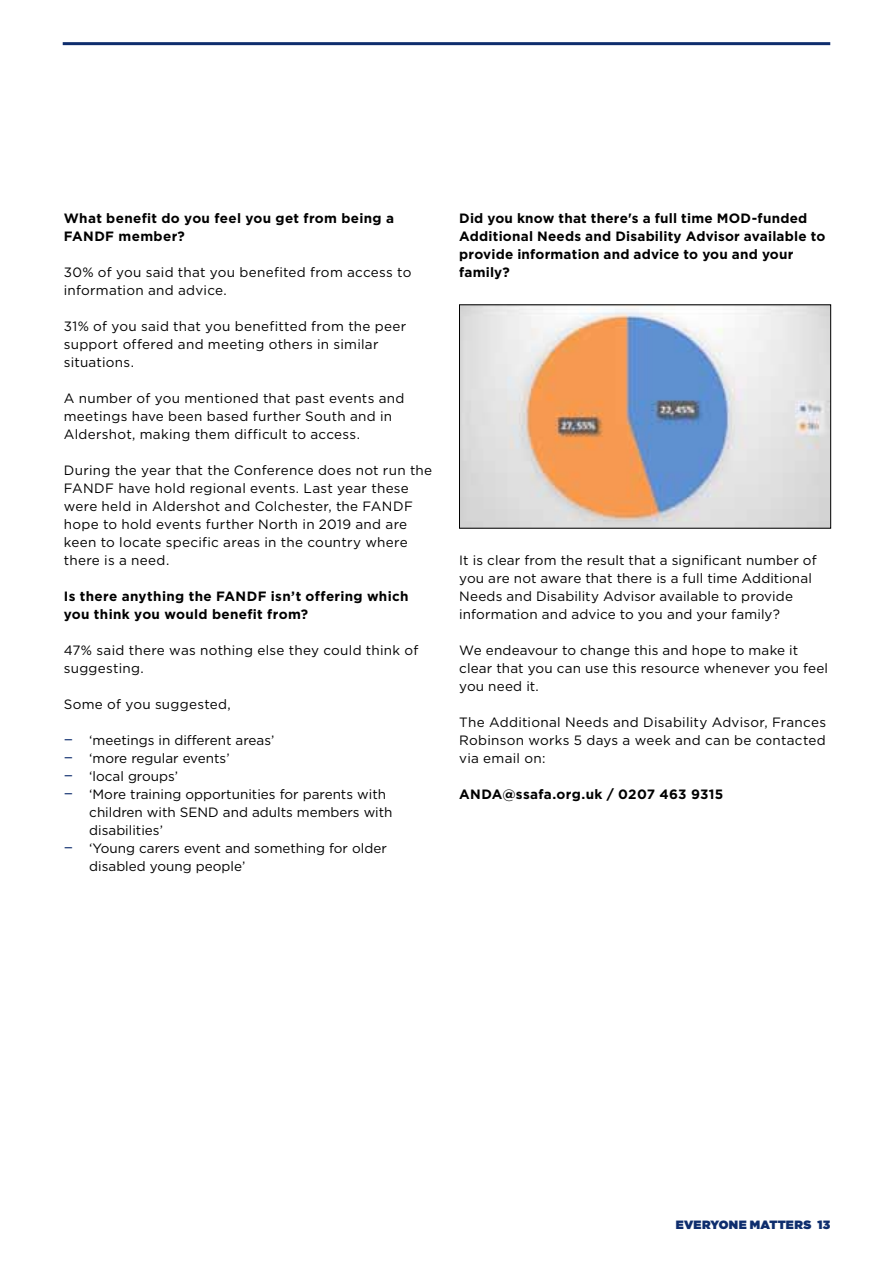
<style>
.page{position:relative;width:893px;height:1263px;background:#fff}
.page>*{position:absolute;margin:0;border:0;box-sizing:border-box;transform-origin:0 0}
.t1{font:13.5px/18px "Gotham";letter-spacing:.015em;color:#000}
.t2{font:700 13.5px/18px "Gotham";letter-spacing:.02em;color:#000}
.t3{font:900 12px "Gotham";letter-spacing:.025em;color:#0e2d6d}
.s1{font-size:15px;color:#0e2d6d}
</style>
<div class="page">
<img style="left:461px;top:306px;width:368px;height:221px">
<div style="left:459px;top:304px;width:372px;height:225px;border:1px solid #000"></div>
<hr style="left:63px;top:42px;width:767px;height:3px;background:#0e2d6d">
<p class="t2" style="left:64px;top:209px;width:332px">What benefit do you feel you get from being a<br>FANDF member?</p>
<p class="t1" style="left:64px;top:262px;width:349px">30% of you said that you benefited from access to information and advice.</p>
<p class="t1" style="left:64px;top:316px;width:344px">31% of you said that you benefitted from the peer support offered and meeting others in similar situations.</p>
<p class="t1" style="left:64px;top:388px;width:342px">A number of you mentioned that past events and meetings have been based further South and in<br>Aldershot, making them difficult to access.</p>
<p class="t1" style="left:64px;top:460px;width:370px">During the year that the Conference does not run the FANDF have hold regional events. Last year these were held in Aldershot and Colchester, the FANDF hope to hold events further North in 2019 and are keen to locate specific areas in the country where there is a need.</p>
<p class="t2" style="left:64px;top:587px;width:346px">Is there anything the FANDF isn’t offering which you think you would benefit from?</p>
<p class="t1" style="left:64px;top:640px;width:356px">47% said there was nothing else they could think of suggesting.</p>
<p class="t1" style="left:64px;top:694px;width:169px">Some of you suggested,</p>
<p class="t1" style="left:64px;top:730px;width:212px"><span class="s1">−</span> ‘meetings in different areas’</p>
<p class="t1" style="left:64px;top:748px;width:167px"><span class="s1">−</span> ‘more regular events’</p>
<p class="t1" style="left:64px;top:766px;width:116px"><span class="s1">−</span> ‘local groups’</p>
<p class="t1" style="left:64px;top:784px;width:324px"><span class="s1">−</span> ‘More training opportunities for parents with</p>
<p class="t1" style="left:89px;top:802px;width:305px">children with SEND and adults members with</p>
<p class="t1" style="left:89px;top:820px;width:75px">disabilities’</p>
<p class="t1" style="left:64px;top:838px;width:325px"><span class="s1">−</span> ‘Young carers event and something for older</p>
<p class="t1" style="left:89px;top:856px;width:158px">disabled young people’</p>
<p class="t2" style="left:459px;top:209px;width:368px">Did you know that there's a full time M OD-funded Additional Needs and Disability Advisor available to provide information and advice to you and your family?</p>
<p class="t1" style="left:459px;top:550px;width:359px">It is clear from the result that a significant number of you are not aware that there is a full time Additional Needs and Disability Advisor available to provide information and advice to you and your family?</p>
<p class="t1" style="left:459px;top:640px;width:370px">We endeavour to change this and hope to make it clear that you can use this resource whenever you feel you need it.</p>
<p class="t1" style="left:459px;top:712px;width:368px;text-align:justify">The Additional Needs and Disability Advisor, Frances Robinson works 5 days a week and can be contacted via email on:</p>
<p class="t2" style="left:459px;top:785px;width:266px">ANDA@ssafa.org.uk / 0207 463 9315</p>
<p class="t3" style="left:676px;top:1216px;width:156px">EVERYONE MATTERS 13</p>
</div>
